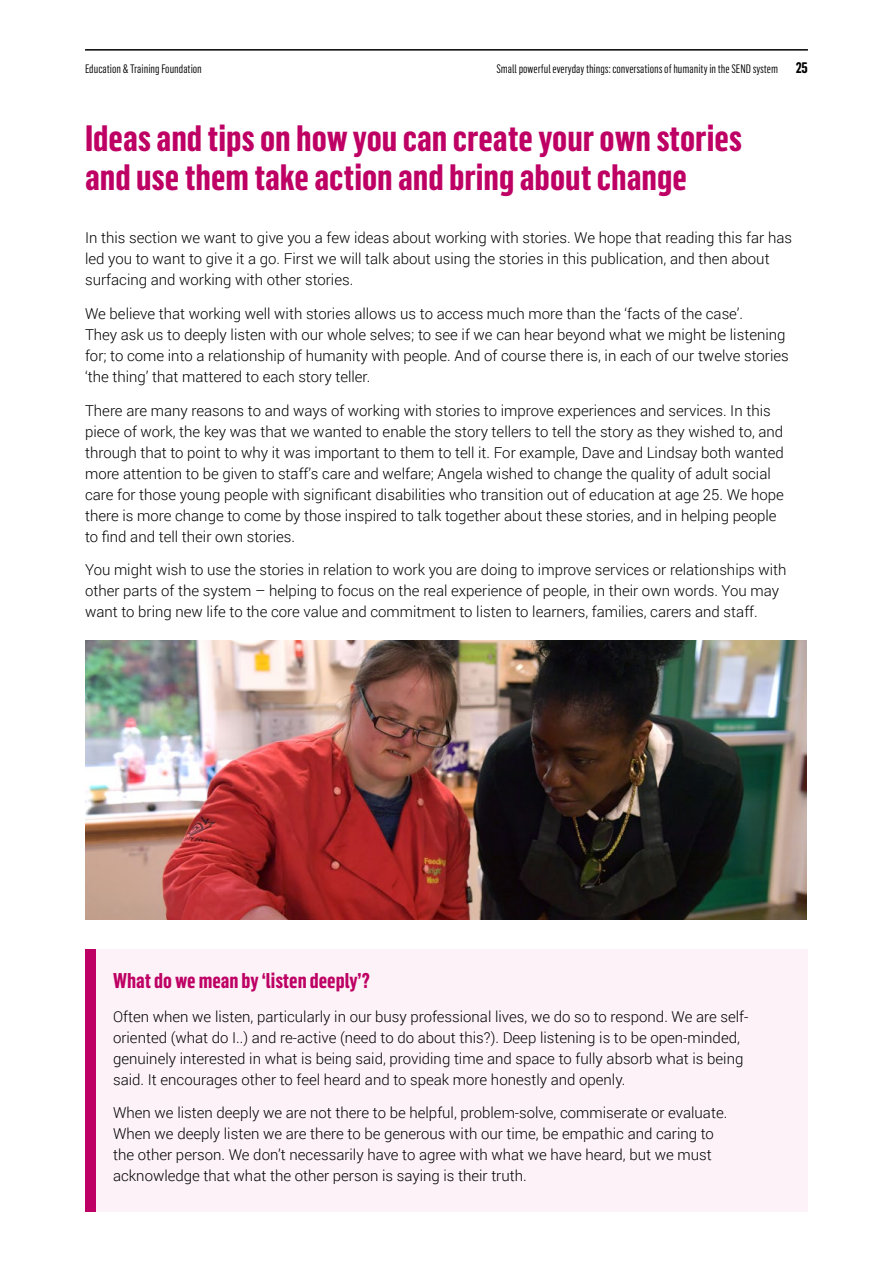
<style>
.page{position:relative;width:893px;height:1263px;background:#fff}
.page>*{position:absolute;margin:0;border:0;box-sizing:border-box;transform-origin:0 0}
.t1{font:700 36px/39px "Flama Condensed";color:#be0064}
.t2{font:700 21px "Flama Condensed";color:#be0064}
.t3{font:300 15px/21px "Roboto";color:#000}
.t4{font:12px "Flama Condensed";color:#000}
.s1{font-weight:700;font-size:15px}
</style>
<div class="page">
<div style="left:85px;top:949px;width:723px;height:263px;background:#fcf2f7"></div>
<div style="left:85px;top:949px;width:10px;height:263px;background:#be0064"></div>
<img style="left:85px;top:641px;width:721px;height:278px">
<hr style="left:85px;top:49px;width:723px;height:2px;background:#000">
<p class="t4" style="left:85px;top:61px;width:118px">Education &amp; Training Foundation</p>
<p class="t4" style="left:496px;top:61px;width:313px">Small powerful everyday things: conversations of humanity in the SEND system <span class="s1">25</span></p>
<p class="t1" style="left:85px;top:118px;width:659px">Ideas and tips on how you can create your own stories and use them take action and bring about change</p>
<p class="t3" style="left:85px;top:227px;width:708px">In this section we want to give you a few ideas about working with stories. We hope that reading this far has led you to want to give it a go. First we will talk about using the stories in this publication, and then about surfacing and working with other stories.</p>
<p class="t3" style="left:85px;top:302px;width:705px">We believe that working well with stories allows us to access much more than the ‘facts of the case’.<br>They ask us to deeply listen with our whole selves; to see if we can hear beyond what we might be listening for; to come into a relationship of humanity with people. And of course there is, in each of our twelve stories ‘the thing’ that mattered to each story teller.</p>
<p class="t3" style="left:85px;top:399px;width:700px">There are many reasons to and ways of working with stories to improve experiences and services. In this piece of work, the key was that we wanted to enable the story tellers to tell the story as they wished to, and through that to point to why it was important to them to tell it. For example, Dave and Lindsay both wanted more attention to be given to staff’s care and welfare; Angela wished to change the quality of adult social care for those young people with significant disabilities who transition out of education at age 25. We hope there is more change to come by those inspired to talk together about these stories, and in helping people to find and tell their own stories.</p>
<p class="t3" style="left:85px;top:559px;width:703px">You might wish to use the stories in relation to work you are doing to improve services or relationships with other parts of the system – helping to focus on the real experience of people, in their own words. You may want to bring new life to the core value and commitment to listen to learners, families, carers and staff.</p>
<p class="t2" style="left:113px;top:967px;width:258px">What do we mean by ‘listen deeply’?</p>
<p class="t3" style="left:113px;top:1005px;width:637px">Often when we listen, particularly in our busy professional lives, we do so to respond. We are self&shy;oriented (what do I..) and re-active (need to do about this?). Deep listening is to be open-minded, genuinely interested in what is being said, providing time and space to fully absorb what is being said. It encourages other to feel heard and to speak more honestly and openly.</p>
<p class="t3" style="left:113px;top:1102px;width:616px">When we listen deeply we are not there to be helpful, problem-solve, commiserate or evaluate.<br>When we deeply listen we are there to be generous with our time, be empathic and caring to the other person. We don’t necessarily have to agree with what we have heard, but we must acknowledge that what the other person is saying is their truth.</p>
</div>
